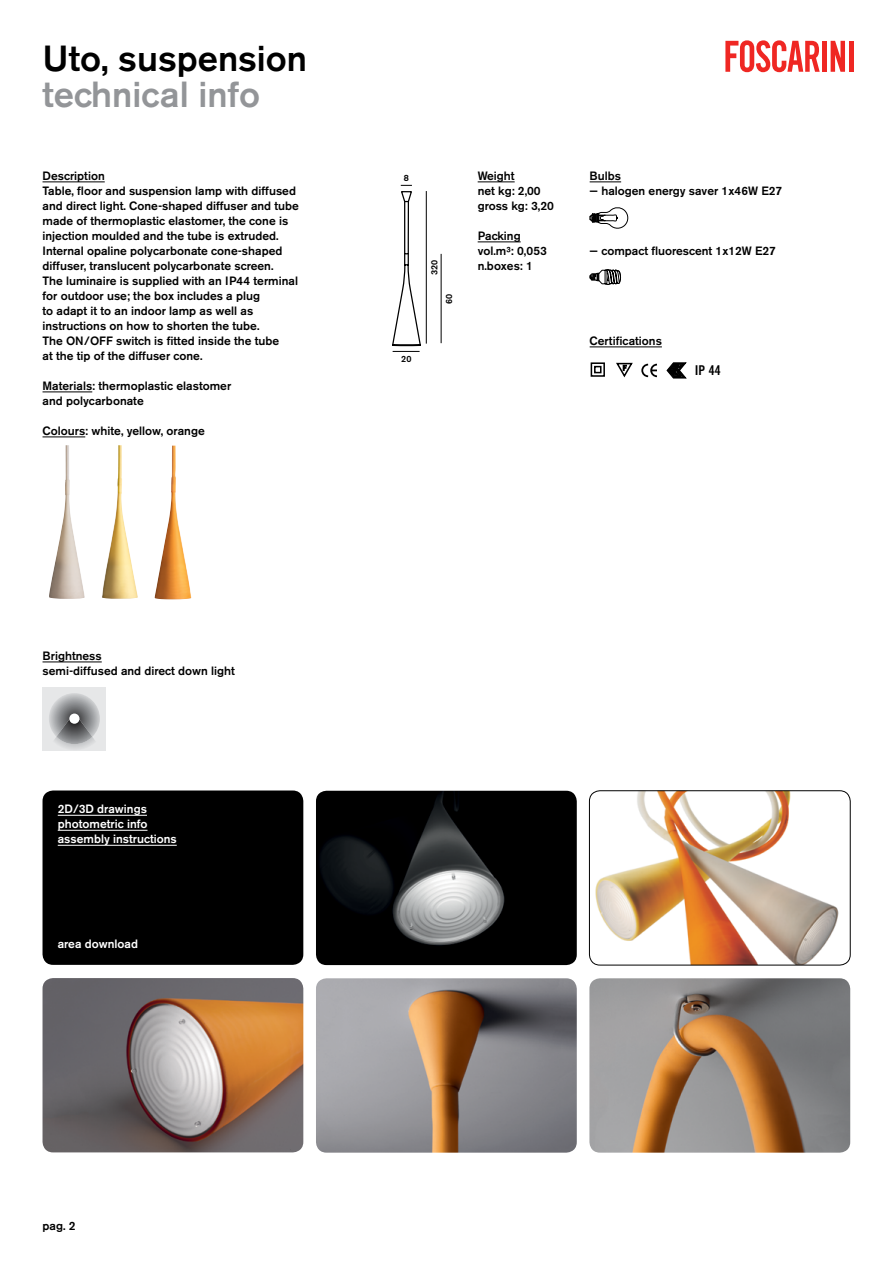
<style>
.page{position:relative;width:893px;height:1263px;background:#fff}
.page>*{position:absolute;margin:0;border:0;box-sizing:border-box;transform-origin:0 0}
.t1{font:500 36px "Akzidenz Grotesk BE";color:#000}
.t2{font:500 36px "Akzidenz Grotesk BE";color:#939598}
.t3{font:13.5px "Trade Gothic Bold Cond Twenty";color:#000}
.t4{font:500 12px/15px "Akzidenz Grotesk BE";color:#000}
.t5{font:500 12px/15px "Akzidenz Grotesk BE";color:#fff}
.t6{font:500 9px "Akzidenz Grotesk BE";color:#000}
</style>
<div class="page">
<hr style="left:43px;top:182px;width:62px;height:1px;background:#000">
<hr style="left:43px;top:392px;width:49px;height:1px;background:#000">
<hr style="left:43px;top:437px;width:42px;height:1px;background:#000">
<hr style="left:43px;top:662px;width:59px;height:1px;background:#000">
<hr style="left:478px;top:182px;width:37px;height:1px;background:#000">
<hr style="left:478px;top:242px;width:43px;height:1px;background:#000">
<hr style="left:590px;top:182px;width:31px;height:1px;background:#000">
<hr style="left:590px;top:347px;width:72px;height:1px;background:#000">
<svg style="left:831px;top:41px;width:14px;height:31px"></svg>
<div style="left:822px;top:41px;width:5px;height:31px;background:#ef2723"></div>
<hr style="left:849px;top:41px;width:4px;height:31px;background:#ef2723">
<svg style="left:725px;top:40px;width:95px;height:32px"></svg>
<img style="left:43px;top:978px;width:260px;height:174px">
<div style="left:43px;top:790px;width:260px;height:175px;background:#000;border-radius:11px"></div>
<hr style="left:58px;top:815px;width:89px;height:1px;background:#fff">
<hr style="left:58px;top:830px;width:89px;height:1px;background:#fff">
<hr style="left:58px;top:845px;width:119px;height:1px;background:#fff">
<svg style="left:590px;top:362px;width:15px;height:15px"></svg>
<svg style="left:641px;top:363px;width:16px;height:15px"></svg>
<svg style="left:616px;top:362px;width:17px;height:16px"></svg>
<svg style="left:667px;top:362px;width:19px;height:16px"></svg>
<hr style="left:426px;top:191px;width:1px;height:153px;background:#000">
<svg style="left:392px;top:185px;width:29px;height:167px"></svg>
<svg style="left:590px;top:207px;width:39px;height:22px"></svg>
<svg style="left:590px;top:269px;width:31px;height:16px"></svg>
<img style="left:316px;top:978px;width:261px;height:175px">
<img style="left:316px;top:791px;width:261px;height:174px">
<img style="left:589px;top:978px;width:261px;height:175px">
<img style="left:589px;top:791px;width:261px;height:174px">
<div style="left:589px;top:790px;width:261px;height:175px;border:1px solid #000;border-radius:11px"></div>
<img style="left:155px;top:446px;width:36px;height:153px">
<img style="left:49px;top:445px;width:36px;height:154px">
<img style="left:102px;top:445px;width:36px;height:154px">
<div style="left:43px;top:687px;width:63px;height:63px;background:#e6e7e8"></div>
<svg style="left:49px;top:693px;width:51px;height:56px"></svg>
<img style="left:56px;top:719px;width:36px;height:25px">
<div style="left:69px;top:713px;width:11px;height:11px;background:#fff;border-radius:50%"></div>
<hr style="left:441px;top:254px;width:1px;height:89px;background:#000">
<h1 class="t1" style="left:43px;top:36px;width:266px">Uto, suspension</h1>
<h1 class="t2" style="left:43px;top:72px;width:219px">technical info</h1>
<p class="t4" style="left:43px;top:168px;width:258px">Description<br>Table, floor and suspension lamp with diffused and direct light. Cone-shaped diffuser and tube made of thermoplastic elastomer, the cone is injection moulded and the tube is extruded.<br>Internal opaline polycarbonate cone-shaped diffuser, translucent polycarbonate screen.<br>The luminaire is supplied with an IP44 terminal for outdoor use; the box includes a plug<br>to adapt it to an indoor lamp as well as instructions on how to shorten the tube.<br>The ON/OFF switch is fitted inside the tube<br>at the tip of the diffuser cone.</p>
<p class="t4" style="left:43px;top:378px;width:190px">Materials: thermoplastic elastomer and polycarbonate</p>
<p class="t4" style="left:43px;top:423px;width:164px">Colours: white, yellow, orange</p>
<p class="t4" style="left:43px;top:648px;width:194px">Brightness<br>semi-diffused and direct down light</p>
<p class="t5" style="left:58px;top:801px;width:120px">2D/3D drawings photometric info assembly instructions</p>
<p class="t5" style="left:58px;top:936px;width:82px">area download</p>
<p class="t6" style="left:404px;top:172px;width:7px">8</p>
<p class="t6" style="left:429px;top:275px;width:17px;rotate:-90deg">320</p>
<p class="t6" style="left:444px;top:304px;width:12px;rotate:-90deg">60</p>
<p class="t6" style="left:401px;top:353px;width:12px">20</p>
<p class="t4" style="left:478px;top:168px;width:78px">Weight<br>net kg: 2,00 gross kg: 3,20</p>
<p class="t4" style="left:478px;top:228px;width:71px">Packing vol.m³: 0,053 n.boxes: 1</p>
<p class="t4" style="left:590px;top:168px;width:33px">Bulbs</p>
<p class="t4" style="left:590px;top:183px;width:194px">— halogen energy saver 1x46W E27</p>
<p class="t4" style="left:590px;top:243px;width:188px">— compact fluorescent 1x12W E27</p>
<p class="t4" style="left:590px;top:333px;width:74px">Certifications</p>
<p class="t3" style="left:695px;top:362px;width:27px">IP 44</p>
<p class="t4" style="left:43px;top:1218px;width:34px">pag. 2</p>
</div>
